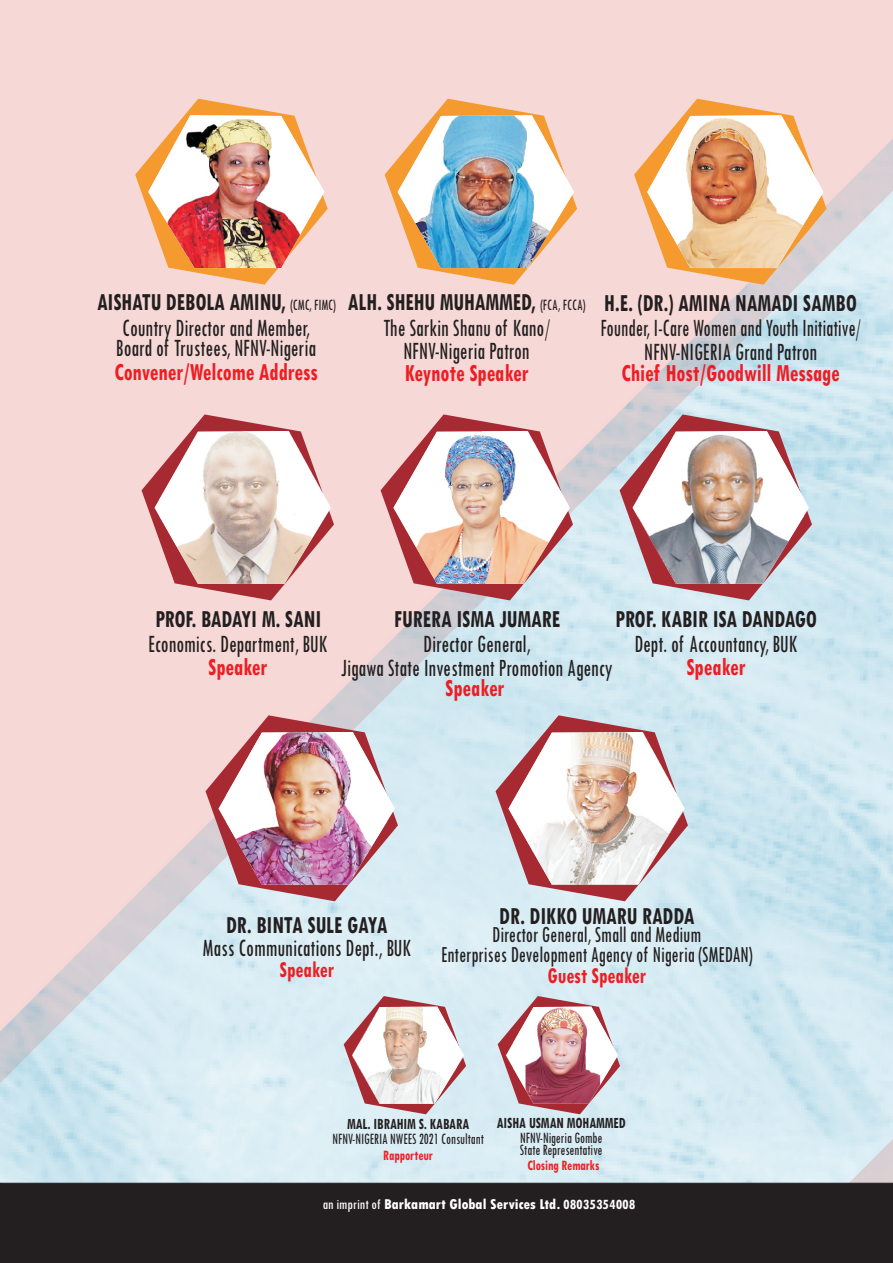
<style>
.page{position:relative;width:893px;height:1263px;background:#fff}
.page>*{position:absolute;margin:0;border:0;box-sizing:border-box;transform-origin:0 0}
.t1{font:condensed 25.95px/23.7px "Tw Cen";color:#231f20;text-align:center;scale:.82 1}
.t2{font:700 condensed 25.95px "Tw Cen";color:#231f20;scale:.82 1}
.t3{font:700 condensed 25.95px "Tw Cen";color:#ee1d23;scale:.82 1}
.t4{font:condensed 25.95px/24.2px "Tw Cen";color:#231f20;text-align:center;scale:.77 1}
.t5{font:condensed 24px/20.1px "Tw Cen";color:#231f20;text-align:center;scale:.82 1}
.t6{font:700 condensed 24px "Tw Cen";color:#ee1d23;scale:.82 1}
.t7{font:condensed 16.5px/11.7px "Tw Cen";color:#231f20;scale:.82 1}
.t8{font:700 condensed 16.5px "Tw Cen";color:#231f20;scale:.82 1}
.t9{font:700 condensed 15.3px "Tw Cen";color:#ee1d23;scale:.82 1}
.t10{font:800 condensed 15px "Tw Cen";color:#fff}
.s1{font-weight:400;font-size:16.5px}
.s2{font-weight:400}
.s3{font-weight:700}
</style>
<div class="page">
<div style="left:0;top:1183px;width:893px;height:80px;background:#231f20"></div>
<svg style="left:344px;top:996px;width:122px;height:118px;background:#cec2c9"></svg>
<img style="left:352px;top:1006px;width:106px;height:98px">
<svg style="left:498px;top:996px;width:122px;height:118px;background:#cdbcc4"></svg>
<img style="left:514px;top:1007px;width:96px;height:96px">
<svg style="left:142px;top:414px;width:192px;height:186px;background:#e3aeaf"></svg>
<img style="left:159px;top:431px;width:167px;height:153px">
<svg style="left:381px;top:414px;width:192px;height:186px;background:#dbafb1"></svg>
<img style="left:393px;top:431px;width:177px;height:153px">
<svg style="left:619px;top:414px;width:193px;height:186px;background:#c7b8c1"></svg>
<img style="left:638px;top:431px;width:165px;height:153px">
<svg style="left:205px;top:715px;width:193px;height:186px;background:#d1b5bb"></svg>
<img style="left:227px;top:732px;width:160px;height:153px">
<svg style="left:495px;top:715px;width:193px;height:186px;background:#c8bcc4"></svg>
<img style="left:508px;top:732px;width:177px;height:153px">
<svg style="left:135px;top:99px;width:193px;height:186px;background:#f5c9ad"></svg>
<img style="left:148px;top:115px;width:177px;height:153px">
<svg style="left:385px;top:99px;width:192px;height:186px;background:#f5c8ac"></svg>
<img style="left:398px;top:115px;width:176px;height:153px">
<svg style="left:634px;top:99px;width:192px;height:186px;background:#f2c8ac"></svg>
<img style="left:658px;top:115px;width:165px;height:153px">
<p class="t2" style="left:97px;top:293px;width:293px">AISHATU DEBOLA AMINU, <span class="s1">(CMC, FIMC)</span></p>
<p class="t2" style="left:348px;top:293px;width:291px">ALH. SHEHU MUHAMMED, <span class="s1">(FCA, FCCA)</span></p>
<p class="t2" style="left:604px;top:294px;width:310px">H.E. (DR.) AMINA NAMADI SAMBO</p>
<p class="t1" style="left:116px;top:320px;width:246px;line-height:20.1px;text-align:left">Country Director and Member,<br>Board of Trustees, NFNV-Nigeria</p>
<p class="t3" style="left:114px;top:363px;width:249px">Convener/Welcome Address</p>
<p class="t4" style="left:600px;top:318px;width:340px">Founder, I-Care Women and Youth Initiative/<br>NFNV-NIGERIA Grand Patron</p>
<p class="t1" style="left:383px;top:318px;width:205px">The Sarkin Shanu of Kano/<br>NFNV-Nigeria Patron</p>
<p class="t3" style="left:405px;top:364px;width:152px">Keynote Speaker</p>
<p class="t3" style="left:621px;top:364px;width:268px">Chief Host/Goodwill Message</p>
<p class="t2" style="left:155px;top:609px;width:204px">PROF. BADAYI M. SANI</p>
<p class="t1" style="left:148px;top:634px;width:220px">Economics. Department, BUK</p>
<p class="t2" style="left:394px;top:609px;width:204px">FURERA ISMA JUMARE</p>
<p class="t1" style="left:341px;top:634px;width:332px">Director General,<br>Jigawa State Investment Promotion Agency</p>
<p class="t2" style="left:615px;top:609px;width:247px">PROF. KABIR ISA DANDAGO</p>
<p class="t1" style="left:634px;top:634px;width:201px">Dept. of Accountancy, BUK</p>
<p class="t3" style="left:208px;top:658px;width:74px">Speaker</p>
<p class="t3" style="left:686px;top:658px;width:74px">Speaker</p>
<p class="t3" style="left:445px;top:679px;width:74px">Speaker</p>
<p class="t2" style="left:226px;top:916px;width:198px">DR. BINTA SULE GAYA</p>
<p class="t6" style="left:279px;top:961px;width:68px">Speaker</p>
<p class="t1" style="left:203px;top:938px;width:256px">Mass Communications Dept., BUK</p>
<p class="t2" style="left:499px;top:907px;width:240px">DR. DIKKO UMARU RADDA</p>
<p class="t5" style="left:441px;top:927px;width:381px">Director General, Small and Medium<br>Enterprises Development Agency of Nigeria (SMEDAN)</p>
<p class="t6" style="left:547px;top:967px;width:122px">Guest Speaker</p>
<p class="t8" style="left:347px;top:1118px;width:150px">MAL. IBRAHIM S. KABARA</p>
<p class="t7" style="left:332px;top:1134px;width:186px">NFNV-NIGERIA NWEES 2021 Consultant</p>
<p class="t9" style="left:383px;top:1149px;width:62px">Rapporteur</p>
<p class="t8" style="left:497px;top:1117px;width:159px">AISHA USMAN MOHAMMED</p>
<p class="t7" style="left:520px;top:1133px;width:102px">NFNV-Nigeria Gombe<br>State Representative</p>
<p class="t9" style="left:527px;top:1160px;width:89px">Closing Remarks</p>
<p class="t10" style="left:323px;top:1198px;width:314px"><span class="s2">an imprint of</span> Barkamart Global Services Ltd. <span class="s3">08035354008</span></p>
</div>
